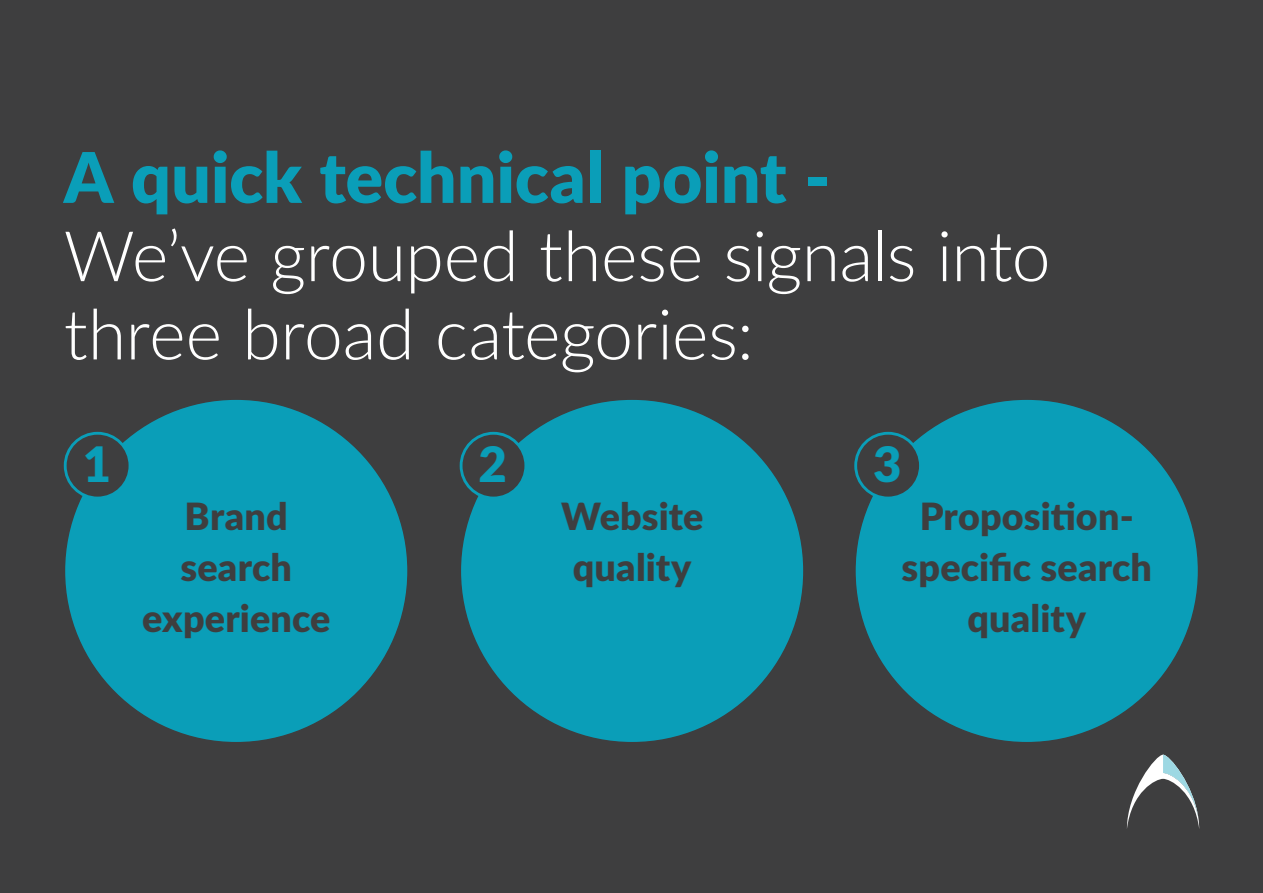
<style>
.page{position:relative;width:1263px;height:893px;background:#3e3e3f}
.page>*{position:absolute;margin:0;border:0;box-sizing:border-box;transform-origin:0 0}
.t1{font:300 69.75px/78.3px "Lato";letter-spacing:-.01em;color:#fff}
.t2{font:900 69.75px "Lato";color:#0a9eb8}
.t3{font:900 48.9px "Lato";color:#0a9eb8}
.t4{font:900 37.5px/50.7px "Lato";letter-spacing:.005em;color:#3e3e3f;text-align:center}
</style>
<div class="page">
<div style="left:64px;top:399px;width:344px;height:344px;background:#0a9eb8;border-radius:50%"></div>
<div style="left:65px;top:433px;width:65px;height:65px;background:#3e3e3f;border-radius:50%"></div>
<div style="left:64px;top:432px;width:67px;height:67px;border:3px solid #0a9eb8;border-radius:50%"></div>
<div style="left:460px;top:399px;width:344px;height:344px;background:#0a9eb8;border-radius:50%"></div>
<div style="left:855px;top:399px;width:343px;height:344px;background:#0a9eb8;border-radius:50%"></div>
<div style="left:461px;top:433px;width:65px;height:65px;background:#3e3e3f;border-radius:50%"></div>
<div style="left:460px;top:432px;width:67px;height:67px;border:3px solid #0a9eb8;border-radius:50%"></div>
<div style="left:856px;top:433px;width:64px;height:65px;background:#3e3e3f;border-radius:50%"></div>
<div style="left:854px;top:432px;width:68px;height:67px;border:3px solid #0a9eb8;border-radius:50%"></div>
<svg style="left:1127px;top:755px;width:72px;height:73px"></svg>
<p class="t2" style="left:64px;top:125px;width:768px">A quick technical point -</p>
<p class="t1" style="left:64px;top:214px;width:988px">We’ve grouped these signals into three broad categories:</p>
<p class="t3" style="left:83px;top:427px;width:30px">1</p>
<p class="t4" style="left:142px;top:490px;width:190px">Brand search experience</p>
<p class="t3" style="left:478px;top:427px;width:30px">2</p>
<p class="t3" style="left:873px;top:427px;width:30px">3</p>
<p class="t4" style="left:561px;top:490px;width:144px">Website quality</p>
<p class="t4" style="left:901px;top:490px;width:252px">Proposition&shy;specific search quality</p>
</div>
